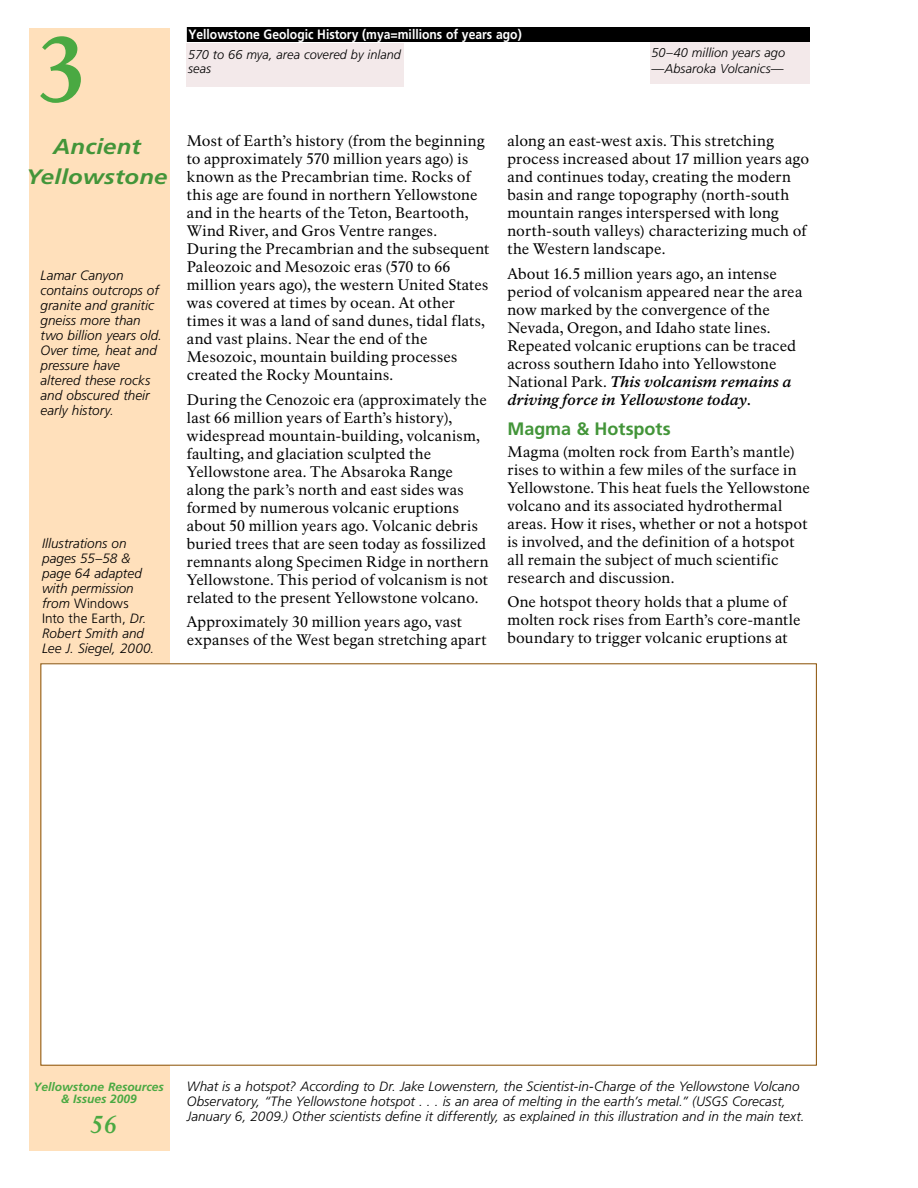
<style>
.page{position:relative;width:918px;height:1188px;background:#fff}
.page>*{position:absolute;margin:0;border:0;box-sizing:border-box;transform-origin:0 0}
.t1{font:700 90px "NPS Rawlinson OT";color:#4aa942}
.t2{font:italic 700 24px "NPS Rawlinson OT";color:#4aa942}
.t3{font:italic 700 21.6px "Frutiger LT Std";letter-spacing:.01em;color:#439539;scale:1.11 1}
.t4{font:italic 700 20.85px "Frutiger LT Std";letter-spacing:.005em;color:#439539;scale:1.15 1}
.t5{font:700 18px "Frutiger LT Std";letter-spacing:-.005em;color:#439539}
.t6{font:15px/18px "NPS Rawlinson OT";letter-spacing:.01em;color:#000}
.t7{font:italic 300 13.5px/15px "Frutiger LT Std";color:#000}
.t8{font:700 13.5px "Frutiger LT Std";color:#fff;scale:.9 1}
.t9{font:italic 300 12.75px/16.4px "Frutiger LT Std";letter-spacing:.005em;color:#000}
.t10{font:italic 700 12px/12px "Frutiger LT Std";color:#4aa942;text-align:center}
.s1{font-style:normal}
.s2{font-weight:700;font-style:italic}
</style>
<div class="page">
<div style="left:29px;top:28px;width:140px;height:1123px;background:#ffe0bb"></div>
<div style="left:41px;top:664px;width:775px;height:401px;background:#fff"></div>
<div style="left:650px;top:42px;width:160px;height:42px;background:#f3e9ea"></div>
<div style="left:187px;top:27px;width:623px;height:15px;background:#000"></div>
<div style="left:187px;top:43px;width:217px;height:43px;background:#f3e9ea"></div>
<h1 class="t1" style="left:38px;top:16px;width:51px">3</h1>
<h3 class="t3" style="left:53px;top:134px;width:81px">Ancient</h3>
<h3 class="t4" style="left:26px;top:165px;width:124px">Yellowstone</h3>
<p class="t7" style="left:40px;top:268px;width:123px">Lamar Canyon contains outcrops of granite and granitic gneiss more than two billion years old.<br>Over time, heat and pressure have altered these rocks and obscured their early history.</p>
<p class="t7" style="left:42px;top:536px;width:114px">Illustrations on pages 55–58 &amp; page 64 adapted with permission from <span class="s1">Windows<br>Into the Earth,</span> Dr.<br>Robert Smith and<br>Lee J. Siegel, 2000.</p>
<p class="t8" style="left:188px;top:26px;width:372px">Yellowstone Geologic History (mya=millions of years ago)</p>
<p class="t9" style="left:188px;top:47px;width:214px;line-height:14.2px">570 to 66 mya, area covered by inland seas</p>
<p class="t9" style="left:652px;top:45px;width:135px">50–40 million years ago —Absaroka Volcanics—</p>
<p class="t6" style="left:187px;top:132px;width:304px">Most of Earth’s history (from the beginning to approximately 570 million years ago) is known as the Precambrian time. Rocks of this age are found in northern Yellowstone and in the hearts of the Teton, Beartooth, Wind River, and Gros Ventre ranges.<br>During the Precambrian and the subsequent Paleozoic and Mesozoic eras (570 to 66 million years ago), the western United States was covered at times by ocean. At other times it was a land of sand dunes, tidal flats, and vast plains. Near the end of the Mesozoic, mountain building processes created the Rocky Mountains.</p>
<p class="t6" style="left:187px;top:391px;width:303px">During the Cenozoic era (approximately the last 66 million years of Earth’s history), widespread mountain-building, volcanism, faulting, and glaciation sculpted the Yellowstone area. The Absaroka Range along the park’s north and east sides was formed by numerous volcanic eruptions about 50 million years ago. Volcanic debris buried trees that are seen today as fossilized remnants along Specimen Ridge in northern Yellowstone. This period of volcanism is not related to the present Yellowstone volcano.</p>
<p class="t6" style="left:187px;top:613px;width:301px">Approximately 30 million years ago, vast expanses of the West began stretching apart</p>
<p class="t6" style="left:507px;top:132px;width:303px">along an east-west axis. This stretching process increased about 17 million years ago and continues today, creating the modern basin and range topography (north-south mountain ranges interspersed with long north-south valleys) characterizing much of the Western landscape.</p>
<p class="t6" style="left:507px;top:265px;width:296px">About 16.5 million years ago, an intense period of volcanism appeared near the area now marked by the convergence of the Nevada, Oregon, and Idaho state lines.<br>Repeated volcanic eruptions can be traced across southern Idaho into Yellowstone National Park. <span class="s2">This volcanism remains a driving force in Yellowstone today.</span></p>
<p class="t5" style="left:507px;top:419px;width:165px">Magma &amp; Hotspots</p>
<p class="t6" style="left:507px;top:443px;width:304px">Magma (molten rock from Earth’s mantle) rises to within a few miles of the surface in Yellowstone. This heat fuels the Yellowstone volcano and its associated hydrothermal areas. How it rises, whether or not a hotspot is involved, and the definition of a hotspot all remain the subject of much scientific research and discussion.</p>
<p class="t6" style="left:507px;top:593px;width:295px">One hotspot theory holds that a plume of molten rock rises from Earth’s core-mantle boundary to trigger volcanic eruptions at</p>
<p class="t10" style="left:34px;top:1081px;width:132px">Yellowstone Resources &amp; Issues 2009</p>
<h2 class="t2" style="left:90px;top:1110px;width:28px">56</h2>
<p class="t7" style="left:187px;top:1079px;width:619px">What is a hotspot? According to Dr. Jake Lowenstern, the Scientist-in-Charge of the Yellowstone Volcano<br>Observatory, “The Yellowstone hotspot . . . is an area of melting in the earth’s metal.” (USGS Corecast,<br>January 6, 2009.) Other scientists define it differently, as explained in this illustration and in the main text.</p>
</div>
